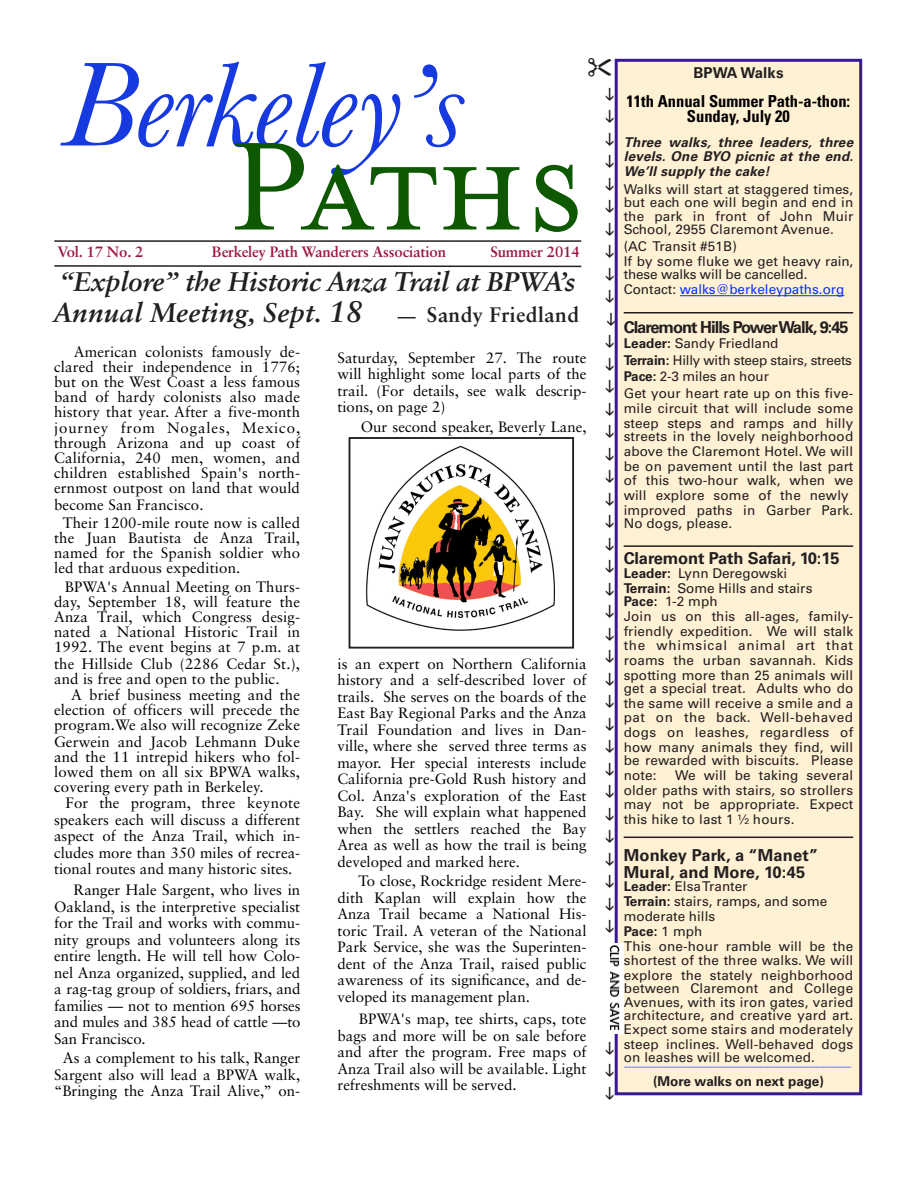
<style>
.page{position:relative;width:918px;height:1188px;background:#fff}
.page>*{position:absolute;margin:0;border:0;box-sizing:border-box;transform-origin:0 0}
.t1{font:144px "Mrs Eaves Small Caps";letter-spacing:-.015em;color:#0d5800}
.t2{font:italic 124.5px "Baskerville";letter-spacing:-.01em;color:#173ae0}
.t3{font:italic 700 27px/31.5px "Sabon LT Std";letter-spacing:-.01em;color:#231f20}
.t4{font:700 condensed 16.5px/15px "Univers LT Std";color:#000;text-align:center}
.t5{font:700 16.5px/16.5px "Univers LT Std";letter-spacing:.01em;color:#231f20}
.t6{font:700 16.5px "Univers LT Std";letter-spacing:-.06em;color:#231f20}
.t7{font:700 16.5px "Univers LT Std";letter-spacing:-.01em;color:#231f20}
.t8{font:15px/16.5px "Sabon LT Std";color:#000;text-align:justify}
.t9{font:700 15px "Sabon LT Std";letter-spacing:-.01em;color:#9b1940}
.t10{font:700 15px "Univers LT Std";letter-spacing:.01em;color:#231f20}
.t11{font:13.5px/15px "Univers LT Std";letter-spacing:.01em;color:#231f20}
.t12{font:13.5px/16.5px "Univers LT Std";letter-spacing:-.01em;color:#231f20}
.t13{font:italic 700 13.5px/13.5px "Univers LT Std";letter-spacing:.02em;color:#231f20}
.t14{font:700 13.5px "Univers LT Std";color:#231f20}
.t15{font:700 condensed 3px "Univers LT Std";color:#0a31ff}
.s1{font-size:30px}
.s2{font-style:normal;font-size:18px}
.s3{font-style:normal;font-size:21px}
.s4{font-weight:700;font-style:italic}
.s5{color:#0a31ff}
.s6{font-weight:700}
</style>
<div class="page">
<div style="left:616px;top:60px;width:245px;height:1034px;background:#fff1d4"></div>
<div style="left:615px;top:59px;width:247px;height:1036px;border:3px solid #381994"></div>
<hr style="left:680px;top:295px;width:164px;height:1px;background:#0a31ff">
<hr style="left:624px;top:312px;width:229px;height:2px;background:#231f20">
<hr style="left:624px;top:545px;width:229px;height:2px;background:#231f20">
<hr style="left:624px;top:837px;width:229px;height:1px;background:#231f20">
<hr style="left:54px;top:240px;width:527px;height:2px;background:#231f20">
<svg style="left:54px;top:265px;width:528px;height:3px"></svg>
<img style="left:609px;top:944px;width:15px;height:90px">
<img style="left:366px;top:445px;width:189px;height:186px">
<div style="left:349px;top:437px;width:225px;height:212px;border:2px solid #231f20"></div>
<svg style="left:614px;top:312px;width:1px;height:14px"></svg>
<p class="t2" style="left:63px;top:62px;width:403px">Berkeley’s</p>
<p class="t1" style="left:230px;top:109px;width:357px">Paths</p>
<p class="t9" style="left:58px;top:242px;width:87px">Vol. 17 No. 2</p>
<p class="t9" style="left:212px;top:242px;width:236px">Berkeley Path Wanderers Association</p>
<p class="t9" style="left:490px;top:242px;width:91px">Summer 2014</p>
<p class="t3" style="left:54px;top:265px;width:527px">“Explore” the Historic Anza Trail at BPWA’s<br>Annual Meeting, Sept. <span class="s1">18</span> <span class="s2">—</span> <span class="s3">Sandy Friedland</span></p>
<p class="t8" style="left:54px;top:344px;width:247px;line-height:15px;text-indent:20px">American colonists famously de&shy;clared their independence in 1776; but on the West Coast a less famous band of hardy colonists also made history that year. After a five-month</p>
<p class="t8" style="left:54px;top:420px;width:248px;line-height:15px">journey from Nogales, Mexico, through Arizona and up coast of California, 240 men, women, and children established Spain's north&shy;ernmost outpost on land that would</p>
<p class="t8" style="left:63px;top:495px;width:239px;line-height:18px;text-indent:-9px">become San Francisco.<br>Their 1200-mile route now is called</p>
<p class="t8" style="left:54px;top:530px;width:247px;line-height:15px">the Juan Bautista de Anza Trail, named for the Spanish soldier who led that arduous expedition.</p>
<p class="t8" style="left:54px;top:579px;width:247px;line-height:15px;text-indent:11px">BPWA's Annual Meeting on Thurs&shy;day, September 18, will feature the Anza Trail, which Congress desig&shy;nated a National Historic Trail in 1992. The event begins at 7 p.m. at</p>
<p class="t8" style="left:54px;top:656px;width:247px;line-height:15px">the Hillside Club (2286 Cedar St.), and is free and open to the public.</p>
<p class="t8" style="left:54px;top:687px;width:247px;line-height:15px;text-indent:17px">A brief business meeting and the election of officers will precede the program.We also will recognize Zeke</p>
<p class="t8" style="left:54px;top:734px;width:247px;line-height:15px">Gerwein and Jacob Lehmann Duke and the 11 intrepid hikers who fol&shy;lowed them on all six BPWA walks, covering every path in Berkeley.</p>
<p class="t8" style="left:54px;top:795px;width:248px;text-indent:12px">For the program, three keynote speakers each will discuss a different aspect of the Anza Trail, which in&shy;cludes more than 350 miles of recrea&shy;tional routes and many historic sites.</p>
<p class="t8" style="left:54px;top:882px;width:248px;text-indent:20px">Ranger Hale Sargent, who lives in Oakland, is the interpretive specialist for the Trail and works with commu&shy;nity groups and volunteers along its entire length. He will tell how Colo&shy;nel Anza organized, supplied, and led a rag-tag group of soldiers, friars, and families — not to mention 695 horses and mules and 385 head of cattle —to San Francisco.</p>
<p class="t8" style="left:54px;top:1050px;width:248px;text-align:center">As a complement to his talk, Ranger<br>Sargent also will lead a BPWA walk, “Bringing the Anza Trail Alive,” on-</p>
<p class="t8" style="left:338px;top:349px;width:251px">Saturday, September 27. The route will highlight some local parts of the trail. (For details, see walk descrip&shy;tions, on page 2)</p>
<p class="t8" style="left:361px;top:418px;width:227px">Our second speaker, Beverly Lane,</p>
<p class="t8" style="left:338px;top:655px;width:251px">is an expert on Northern California history and a self-described lover of trails. She serves on the boards of the East Bay Regional Parks and the Anza Trail Foundation and lives in Dan&shy;ville, where she served three terms as mayor. Her special interests include California pre-Gold Rush history and Col. Anza's exploration of the East Bay. She will explain what happened when the settlers reached the Bay Area as well as how the trail is being developed and marked here.</p>
<p class="t8" style="left:338px;top:873px;width:251px;text-indent:21px">To close, Rockridge resident Mere&shy;dith Kaplan will explain how the Anza Trail became a National His&shy;toric Trail. A veteran of the National Park Service, she was the Superinten&shy;dent of the Anza Trail, raised public awareness of its significance, and de&shy;veloped its management plan.</p>
<p class="t8" style="left:338px;top:1011px;width:251px;text-indent:21px">BPWA's map, tee shirts, caps, tote bags and more will be on sale before and after the program. Free maps of Anza Trail also will be available. Light refreshments will be served.</p>
<p class="t10" style="left:693px;top:64px;width:92px">BPWA Walks</p>
<p class="t4" style="left:627px;top:93px;width:225px">11th Annual Summer Path-a-thon:<br>Sunday, July 20</p>
<p class="t13" style="left:624px;top:136px;width:231px">Three walks, three leaders, three levels. One BYO picnic at the end.</p>
<p class="t11" style="left:624px;top:162px;width:231px;line-height:18px"><span class="s4">We’ll supply the cake!<br></span>Walks will start at staggered times,</p>
<p class="t11" style="left:624px;top:196px;width:231px;line-height:13.5px;text-align:justify">but each one will begin and end in the park in front of John Muir School, 2955 Claremont Avenue.</p>
<p class="t11" style="left:624px;top:239px;width:231px">(AC Transit #51B)<br>If by some fluke we get heavy rain,</p>
<p class="t11" style="left:624px;top:267px;width:222px">these walks will be cancelled.<br>Contact: <span class="s5">walks@berkeleypaths.org</span></p>
<p class="t6" style="left:624px;top:318px;width:227px">Claremont Hills Power Walk, 9:45</p>
<p class="t12" style="left:624px;top:335px;width:231px"><span class="s6">Leader:</span> Sandy Friedland<br><span class="s6">Terrain:</span> Hilly with steep stairs, streets<br><span class="s6">Pace:</span> 2-3 miles an hour<br>Get your heart rate up on this five-</p>
<p class="t11" style="left:624px;top:401px;width:231px">mile circuit that will include some steep steps and ramps and hilly</p>
<p class="t11" style="left:624px;top:429px;width:231px;text-align:justify">streets in the lovely neighborhood above the Claremont Hotel. We will be on pavement until the last part</p>
<p class="t11" style="left:624px;top:473px;width:231px">of this two-hour walk, when we will explore some of the newly improved paths in Garber Park.</p>
<p class="t11" style="left:624px;top:516px;width:110px">No dogs, please.</p>
<p class="t7" style="left:624px;top:549px;width:217px">Claremont Path Safari, 10:15</p>
<p class="t11" style="left:624px;top:566px;width:190px"><span class="s6">Leader:</span> Lynn Deregowski<br><span class="s6">Terrain:</span> Some Hills and stairs</p>
<p class="t11" style="left:624px;top:594px;width:231px"><span class="s6">Pace:</span> 1-2 mph<br>Join us on this all-ages, family&shy;friendly expedition. We will stalk</p>
<p class="t11" style="left:624px;top:638px;width:231px;text-align:justify">the whimsical animal art that roams the urban savannah. Kids spotting more than 25 animals will</p>
<p class="t11" style="left:624px;top:681px;width:231px">get a special treat. Adults who do the same will receive a smile and a</p>
<p class="t11" style="left:624px;top:710px;width:231px;text-align:justify">pat on the back. Well-behaved dogs on leashes, regardless of how many animals they find, will</p>
<p class="t11" style="left:624px;top:753px;width:231px">be rewarded with biscuits. Please note:</p>
<p class="t11" style="left:624px;top:768px;width:231px;text-align:right">We will be taking several<br>older paths with stairs, so strollers</p>
<p class="t11" style="left:624px;top:797px;width:231px">may not be appropriate. Expect this hike to last 1 ½ hours.</p>
<p class="t5" style="left:624px;top:847px;width:196px">Monkey Park, a “Manet”<br>Mural, and More, 10:45</p>
<p class="t11" style="left:624px;top:879px;width:231px"><span class="s6">Leader:</span> Elsa Tranter<br><span class="s6">Terrain:</span> stairs, ramps, and some moderate hills<br><span class="s6">Pace:</span> 1 mph<br>This one-hour ramble will be the</p>
<p class="t11" style="left:624px;top:953px;width:231px">shortest of the three walks. We will explore the stately neighborhood</p>
<p class="t11" style="left:624px;top:982px;width:231px;line-height:13.5px;text-align:justify">between Claremont and College Avenues, with its iron gates, varied architecture, and creative yard art.<br>Expect some stairs and moderately</p>
<p class="t11" style="left:624px;top:1037px;width:231px;line-height:13.5px">steep inclines. Well-behaved dogs on leashes will be welcomed.</p>
<p class="t15" style="left:624px;top:1065px;width:228px">==========================================================================================================================================================</p>
<p class="t14" style="left:653px;top:1074px;width:172px">(More walks on next page)</p>
</div>
